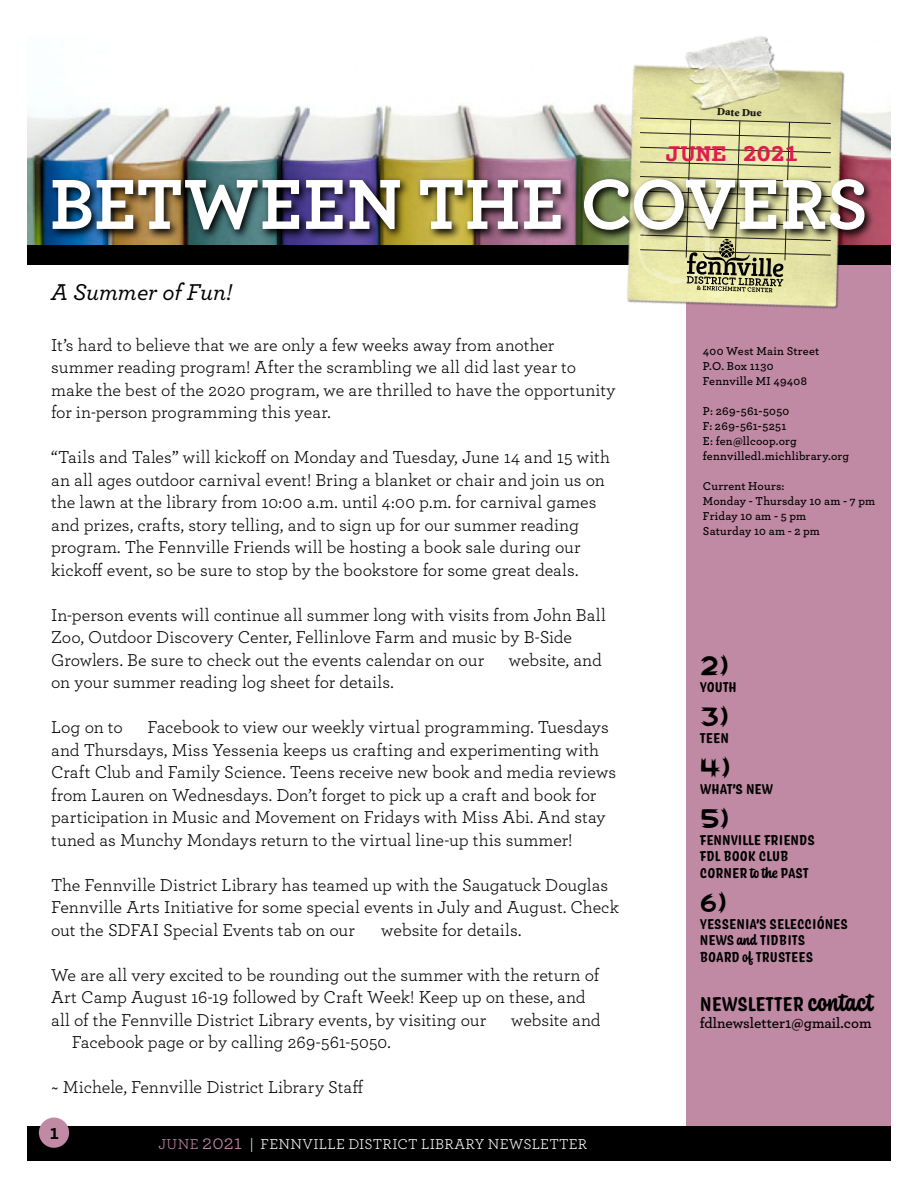
<style>
.page{position:relative;width:918px;height:1188px;background:#fff}
.page>*{position:absolute;margin:0;border:0;box-sizing:border-box;transform-origin:0 0}
.t1{font:700 74.25px "Archer Pro";letter-spacing:.005em;color:#fff}
.t2{font:27px "Abigail";color:#000}
.t3{font:700 25.5px "Courier Prime";letter-spacing:-.02em;color:#df1c4e}
.t4{font:italic 500 24px "Archer Pro";letter-spacing:-.005em;color:#000}
.t5{font:700 21px "Coniferous";color:#000}
.t6{font:700 21px "Archer Pro";color:#000}
.t7{font:18px/22.5px "Archer Pro";color:#000}
.t8{font:700 15px/16.5px "Coniferous";color:#000}
.t9{font:15px "Archer Pro";letter-spacing:.015em;color:#fff}
.t10{font:600 15px "Archer Pro";color:#000}
.t11{font:600 12px/15px "Archer Pro";letter-spacing:.02em;color:#000}
.t12{font:900 10.8px "Minion Std";color:#000;scale:1.04 1}
.s1{color:#c18aa4}
.s2{font-size:21px;color:#c18aa4}
.s3{font-size:25.5px}
</style>
<div class="page">
<div style="left:687px;top:27px;width:204px;height:1134px;background:#c18aa4"></div>
<div style="left:27px;top:1126px;width:864px;height:35px;background:#000"></div>
<div style="left:39px;top:1118px;width:30px;height:30px;background:#c18aa4;border-radius:50%"></div>
<div style="left:27px;top:0;width:864px;height:264px;background:#fff"></div>
<img style="left:27px;top:104px;width:864px;height:141px">
<div style="left:27px;top:245px;width:864px;height:20px;background:#000"></div>
<img style="left:605px;top:36px;width:271px;height:278px">
<img style="left:48px;top:175px;width:827px;height:66px">
<svg style="left:636px;top:118px;width:195px;height:181px;background:#b7b685"></svg>
<p class="t12" style="left:717px;top:106px;width:44px;rotate:2deg">Date Due</p>
<h3 class="t3" style="left:665px;top:139px;width:135px">JUNE 2021</h3>
<h1 class="t1" style="left:50px;top:146px;width:820px">BETWEEN THE COVERS</h1>
<h3 class="t4" style="left:51px;top:274px;width:183px">A Summer of Fun!</h3>
<p class="t7" style="left:51px;top:332px;width:566px">It’s hard to believe that we are only a few weeks away from another summer reading program! After the scrambling we all did last year to make the best of the 2020 program, we are thrilled to have the opportunity for in-person programming this year.</p>
<p class="t7" style="left:51px;top:445px;width:561px">“Tails and Tales” will kickoff on Monday and Tuesday, June 14 and 15 with an all ages outdoor carnival event! Bring a blanket or chair and join us on the lawn at the library from 10:00 a.m. until 4:00 p.m. for carnival games and prizes, crafts, story telling, and to sign up for our summer reading program. The Fennville Friends will be hosting a book sale during our kickoff event, so be sure to stop by the bookstore for some great deals.</p>
<p class="t7" style="left:51px;top:602px;width:556px">In-person events will continue all summer long with visits from John Ball<br>Zoo, Outdoor Discovery Center, Fellinlove Farm and music by B-Side<br>Growlers. Be sure to check out the events calendar on our</p>
<p class="t7" style="left:509px;top:647px;width:94px">website, and</p>
<p class="t7" style="left:51px;top:670px;width:344px">on your summer reading log sheet for details.</p>
<p class="t7" style="left:51px;top:715px;width:73px">Log on to</p>
<p class="t7" style="left:51px;top:715px;width:567px;text-indent:97px">Facebook to view our weekly virtual programming. Tuesdays and Thursdays, Miss Yessenia keeps us crafting and experimenting with Craft Club and Family Science. Teens receive new book and media reviews from Lauren on Wednesdays. Don’t forget to pick up a craft and book for participation in Music and Movement on Fridays with Miss Abi. And stay tuned as Munchy Mondays return to the virtual line-up this summer!</p>
<p class="t7" style="left:51px;top:872px;width:569px">The Fennville District Library has teamed up with the Saugatuck Douglas<br>Fennville Arts Initiative for some special events in July and August. Check out the SDFAI Special Events tab on our</p>
<p class="t7" style="left:381px;top:917px;width:142px">website for details.</p>
<p class="t7" style="left:51px;top:962px;width:550px">We are all very excited to be rounding out the summer with the return of<br>Art Camp August 16-19 followed by Craft Week! Keep up on these, and all of the Fennville District Library events, by visiting our</p>
<p class="t7" style="left:511px;top:1007px;width:91px">website and</p>
<p class="t7" style="left:72px;top:1030px;width:321px">Facebook page or by calling 269-561-5050.</p>
<p class="t7" style="left:51px;top:1075px;width:314px">~ Michele, Fennville District Library Staff</p>
<p class="t6" style="left:50px;top:1115px;width:11px">1</p>
<p class="t9" style="left:158px;top:1134px;width:430px"><span class="s1">JUNE</span> <span class="s2">2021</span> | FENNVILLE DISTRICT LIBRARY NEWSLETTER</p>
<p class="t11" style="left:703px;top:342px;width:118px">400 West Main Street<br>P.O. Box 1130<br>Fennville MI 49408</p>
<p class="t11" style="left:703px;top:402px;width:148px">P: 269-561-5050<br>F: 269-561-5251<br>E: fen@llcoop.org fennvilledl.michlibrary.org</p>
<p class="t11" style="left:703px;top:477px;width:174px">Current Hours:<br>Monday - Thursday 10 am - 7 pm<br>Friday 10 am - 5 pm<br>Saturday 10 am - 2 pm</p>
<h2 class="t2" style="left:700px;top:652px;width:30px">2)</h2>
<p class="t8" style="left:700px;top:678px;width:39px">YOUTH</p>
<h2 class="t2" style="left:700px;top:703px;width:30px">3)</h2>
<p class="t8" style="left:700px;top:729px;width:31px">TEEN</p>
<h2 class="t2" style="left:700px;top:754px;width:32px">4)</h2>
<p class="t8" style="left:700px;top:780px;width:75px">WHAT’S NEW</p>
<h2 class="t2" style="left:700px;top:805px;width:31px">5)</h2>
<p class="t8" style="left:700px;top:831px;width:117px">FENNVILLE FRIENDS<br>FDL BOOK CLUB<br>CORNER to the PAST</p>
<h2 class="t2" style="left:700px;top:889px;width:28px">6)</h2>
<p class="t8" style="left:700px;top:915px;width:150px">YESSENIA’S SELECCIÓNES<br>NEWS and TIDBITS<br>BOARD of TRUSTEES</p>
<p class="t5" style="left:700px;top:990px;width:175px">NEWSLETTER <span class="s3">contact</span></p>
<p class="t10" style="left:700px;top:1012px;width:173px">fdlnewsletter1@gmail.com</p>
</div>
